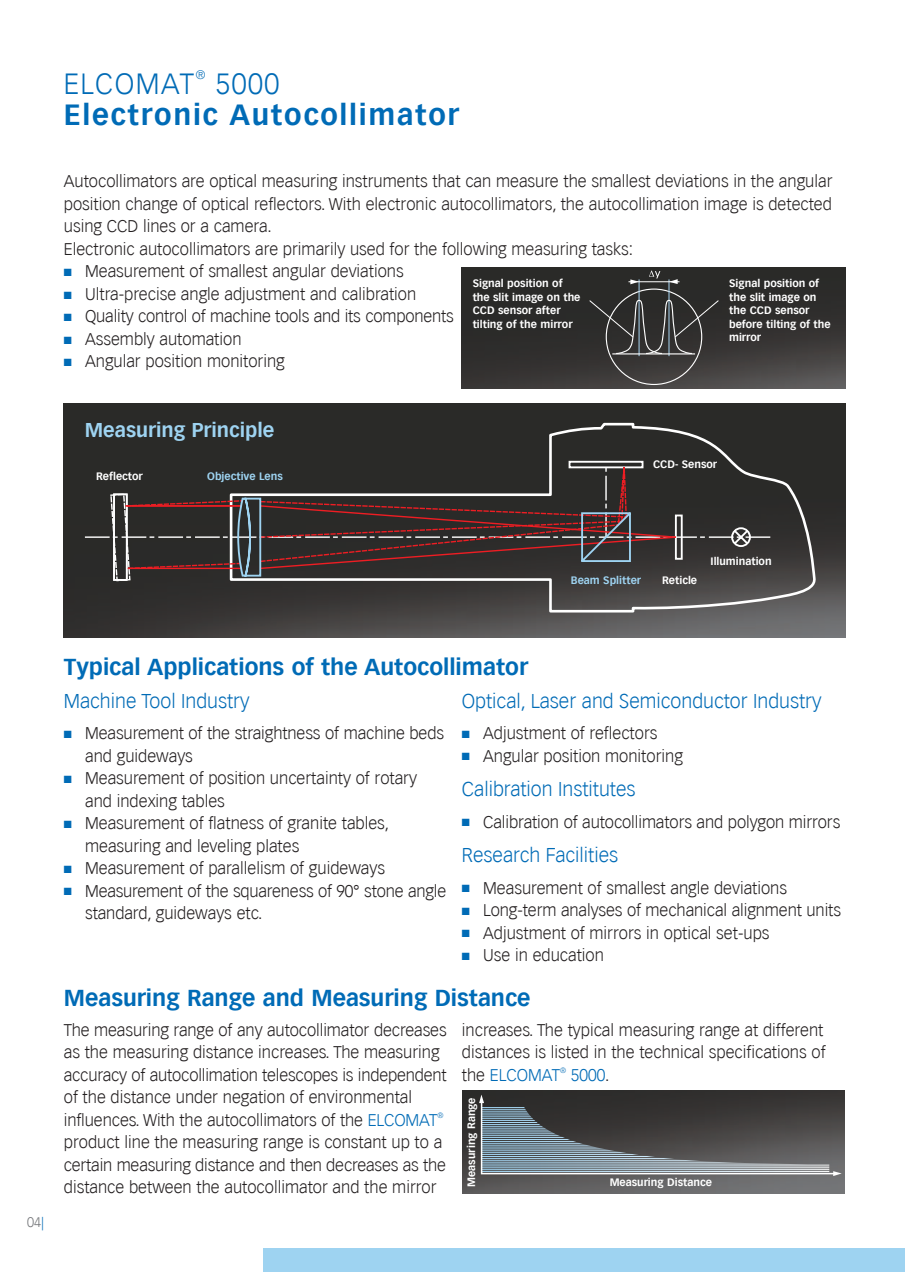
<style>
.page{position:relative;width:905px;height:1272px;background:#fff}
.page>*{position:absolute;margin:0;border:0;box-sizing:border-box;transform-origin:0 0}
.t1{font:700 28.5px "Vectora LH";letter-spacing:.06em;color:#006bb6}
.t2{font:300 28.5px "Vectora LH";letter-spacing:.05em;color:#006bb6}
.t3{font:700 22.5px "Vectora LH";color:#006bb6}
.t4{font:300 19.5px "Vectora LH";color:#006bb6}
.t5{font:700 19.5px "Vectora LH";color:#9ed3f1}
.t6{font:300 16.5px/22.5px "Vectora LH";color:#231f20}
.t7{font:300 16.5px "Vectora LH";color:#006bb6}
.t8{font:300 13.5px "Vectora LH";color:#76787b}
.t9{font:300 12px "Vectora LH";color:#006bb6}
.t10{font:700 10.5px/13.5px "Vectora LH";color:#fff}
.t11{font:700 10.5px "Vectora LH";color:#9ed3f1}
.t12{font:300 7.5px "Vectora LH";color:#006bb6}
.s1{color:#006bb6}
.s2{color:#231f20}
</style>
<div class="page">
<img style="left:64px;top:404px;width:780px;height:234px">
<svg style="left:228px;top:423px;width:587px;height:189px;background:#3c3b39"></svg>
<svg style="left:112px;top:460px;width:639px;height:7px;background:#353533"></svg>
<svg style="left:82px;top:467px;width:688px;height:115px;background:#3f3736"></svg>
<div style="left:263px;top:1249px;width:638px;height:23px;background:#9ed3f1"></div>
<hr style="left:901px;top:1249px;width:3px;height:23px;background:#9ed3f1">
<img style="left:462px;top:267px;width:382px;height:121px">
<img style="left:462px;top:1090px;width:382px;height:104px">
<svg style="left:479px;top:1095px;width:362px;height:81px;background:#5a5e61"></svg>
<hr style="left:638px;top:279px;width:1px;height:77px;background:#aad6f2">
<hr style="left:668px;top:279px;width:1px;height:77px;background:#aad6f2">
<svg style="left:589px;top:299px;width:129px;height:56px;background:#403f3f"></svg>
<hr style="left:612px;top:353px;width:83px;height:1px;background:#fff">
<hr style="left:628px;top:281px;width:51px;height:1px;background:#fff">
<svg style="left:648px;top:270px;width:12px;height:8px"></svg>
<svg style="left:630px;top:279px;width:8px;height:5px"></svg>
<svg style="left:669px;top:279px;width:8px;height:5px"></svg>
<p class="t2" style="left:64px;top:67px;width:132px">ELCOMAT</p>
<p class="t9" style="left:196px;top:68px;width:11px">®</p>
<p class="t2" style="left:215px;top:67px;width:65px">5000</p>
<p class="t1" style="left:64px;top:98px;width:396px">Electronic Autocollimator</p>
<p class="t6" style="left:64px;top:170px;width:770px;text-align:justify">Autocollimators are optical measuring instruments that can measure the smallest deviations in the angular position change of optical reflectors. With electronic autocollimators, the autocollimation image is detected using CCD lines or a camera.</p>
<p class="t6" style="left:64px;top:238px;width:570px">Electronic autocollimators are primarily used for the following measuring tasks:</p>
<p class="t6" style="left:64px;top:260px;width:341px"><span class="s1">■</span> Measurement of smallest angular deviations</p>
<p class="t6" style="left:64px;top:283px;width:354px"><span class="s1">■</span> Ultra-precise angle adjustment and calibration</p>
<p class="t6" style="left:64px;top:305px;width:391px"><span class="s1">■</span> Quality control of machine tools and its components</p>
<p class="t6" style="left:64px;top:328px;width:179px"><span class="s1">■</span> Assembly automation</p>
<p class="t6" style="left:64px;top:350px;width:222px"><span class="s1">■</span> Angular position monitoring</p>
<p class="t10" style="left:472px;top:276px;width:91px">Signal position of</p>
<p class="t10" style="left:472px;top:290px;width:109px">the slit image on the<br>CCD sensor after</p>
<p class="t10" style="left:472px;top:317px;width:101px">tilting of the mirror</p>
<p class="t10" style="left:729px;top:276px;width:103px">Signal position of the slit image on the CCD sensor before tilting of the mirror</p>
<p class="t5" style="left:85px;top:418px;width:191px">Measuring Principle</p>
<p class="t10" style="left:96px;top:470px;width:48px">Reflector</p>
<p class="t11" style="left:207px;top:470px;width:77px">Objective Lens</p>
<p class="t10" style="left:653px;top:457px;width:66px">CCD- Sensor</p>
<p class="t11" style="left:570px;top:574px;width:72px">Beam Splitter</p>
<p class="t10" style="left:662px;top:574px;width:36px">Reticle</p>
<p class="t10" style="left:710px;top:554px;width:63px">Illumination</p>
<p class="t8" style="left:27px;top:1214px;width:19px">04<span class="s1">|</span></p>
<p class="t3" style="left:64px;top:653px;width:465px">Typical Applications of the Autocollimator</p>
<p class="t4" style="left:64px;top:689px;width:187px">Machine Tool Industry</p>
<p class="t6" style="left:64px;top:722px;width:382px"><span class="s1">■</span> Measurement of the straightness of machine beds</p>
<p class="t6" style="left:85px;top:744px;width:109px">and guideways</p>
<p class="t6" style="left:64px;top:767px;width:354px"><span class="s1">■</span> Measurement of position uncertainty of rotary</p>
<p class="t6" style="left:85px;top:789px;width:141px">and indexing tables</p>
<p class="t6" style="left:64px;top:812px;width:327px"><span class="s1">■</span> Measurement of flatness of granite tables,</p>
<p class="t6" style="left:85px;top:834px;width:216px">measuring and leveling plates</p>
<p class="t6" style="left:64px;top:857px;width:323px"><span class="s1">■</span> Measurement of parallelism of guideways</p>
<p class="t6" style="left:64px;top:879px;width:384px"><span class="s1">■</span> Measurement of the squareness of 90° stone angle</p>
<p class="t6" style="left:85px;top:902px;width:179px">standard, guideways etc.</p>
<p class="t4" style="left:462px;top:689px;width:361px">Optical, Laser and Semiconductor Industry</p>
<p class="t6" style="left:462px;top:722px;width:197px"><span class="s1">■</span> Adjustment of reflectors</p>
<p class="t6" style="left:462px;top:744px;width:222px"><span class="s1">■</span> Angular position monitoring</p>
<p class="t4" style="left:462px;top:778px;width:175px">Calibration Institutes</p>
<p class="t6" style="left:462px;top:810px;width:380px"><span class="s1">■</span> Calibration of autocollimators and polygon mirrors</p>
<p class="t4" style="left:462px;top:844px;width:158px">Research Facilities</p>
<p class="t6" style="left:462px;top:876px;width:326px"><span class="s1">■</span> Measurement of smallest angle deviations</p>
<p class="t6" style="left:462px;top:899px;width:380px"><span class="s1">■</span> Long-term analyses of mechanical alignment units</p>
<p class="t6" style="left:462px;top:921px;width:309px"><span class="s1">■</span> Adjustment of mirrors in optical set-ups</p>
<p class="t6" style="left:462px;top:944px;width:143px"><span class="s1">■</span> Use in education</p>
<p class="t3" style="left:64px;top:984px;width:468px">Measuring Range and Measuring Distance</p>
<p class="t6" style="left:64px;top:1019px;width:384px">The measuring range of any autocollimator decreases as the measuring distance increases. The measuring accuracy of autocollimation telescopes is independent of the distance under negation of environmental influen ces. With the autocollimators of the <span class="s1">ELCOMAT</span></p>
<p class="t12" style="left:437px;top:1111px;width:7px">®</p>
<p class="t6" style="left:64px;top:1131px;width:383px">product line the measuring range is constant up to a certain measuring distance and then decreases as the distance between the autocollimator and the mirror</p>
<p class="t6" style="left:462px;top:1019px;width:365px">increases. The typical measuring range at different distances is listed in the technical specifications of the <span class="s1">ELCOMAT</span></p>
<p class="t12" style="left:560px;top:1066px;width:7px">®</p>
<p class="t7" style="left:571px;top:1065px;width:40px">5000<span class="s2">.</span></p>
<p class="t10" style="left:464px;top:1187px;width:91px;rotate:-90deg">Measuring Range</p>
<p class="t10" style="left:609px;top:1175px;width:104px">Measuring Distance</p>
</div>
